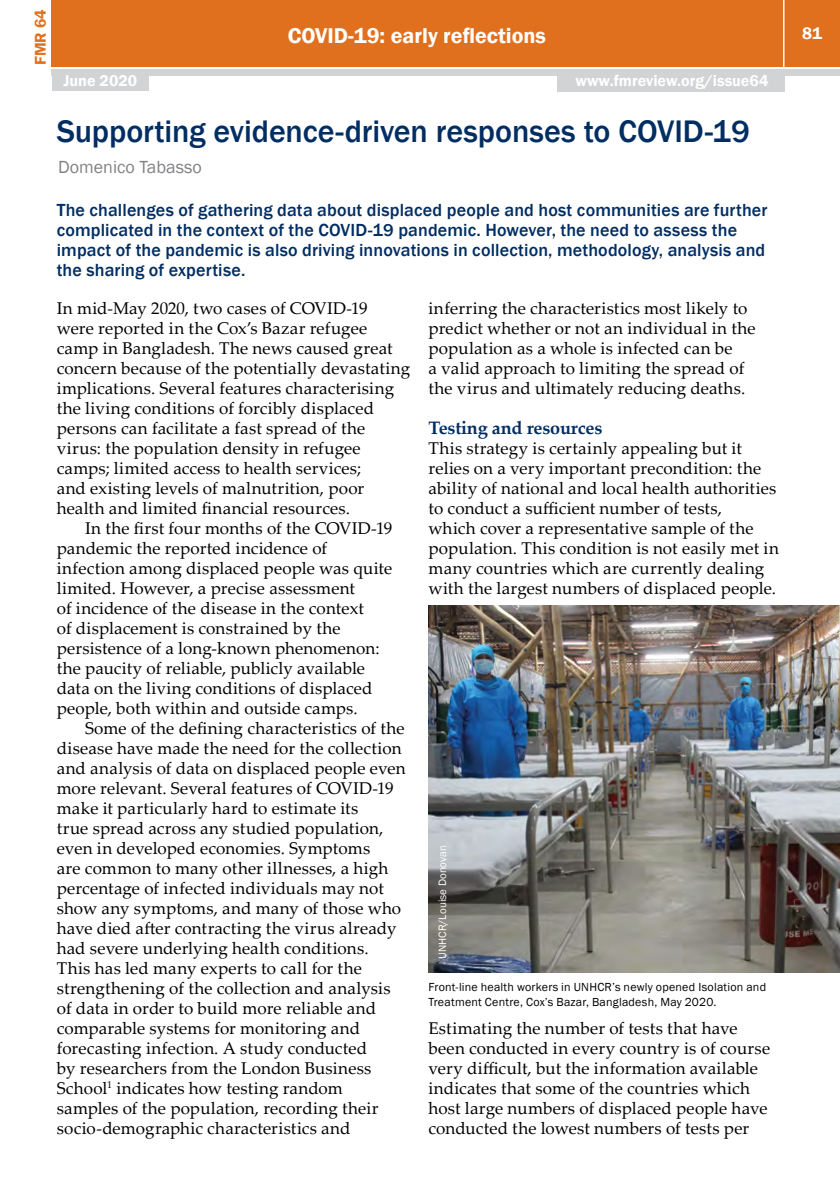
<style>
.page{position:relative;width:840px;height:1191px;background:#fff}
.page>*{position:absolute;margin:0;border:0;box-sizing:border-box;transform-origin:0 0}
.t1{font:500 32px "Franklin Gothic";letter-spacing:-.005em;color:#002d62}
.t2{font:600 22px "Franklin Gothic";color:#fff}
.t3{font:500 18px/20px "Franklin Gothic";letter-spacing:.01em;color:#002d62}
.t4{font:700 18px "Palatino Linotype";letter-spacing:-.01em;color:#002d62}
.t5{font:18px "Franklin Gothic";color:#808285}
.t6{font:17px/20px "Palatino Linotype";letter-spacing:.01em;color:#000}
.t7{font:600 17px "Franklin Gothic";color:#fff}
.t8{font:600 16px "Franklin Gothic";color:#fff}
.t9{font:600 16px "Franklin Gothic";color:#e1701e}
.t10{font:12px/14.4px "Franklin Gothic";letter-spacing:.015em;color:#000}
.t11{font:11px "Franklin Gothic";color:#fff}
</style>
<div class="page">
<div style="left:52px;top:0;width:787px;height:66px;background:#e1701e"></div>
<div style="left:52px;top:69px;width:787px;height:6px;background:#d1d3d4"></div>
<hr style="left:782px;top:0;width:2px;height:68px;background:#fff">
<div style="left:52px;top:73px;width:97px;height:18px;background:#d1d3d4"></div>
<div style="left:557px;top:74px;width:227px;height:18px;background:#d1d3d4"></div>
<img style="left:428px;top:605px;width:411px;height:367px">
<p class="t9" style="left:31px;top:65px;width:58px;rotate:-90deg">FMR 64</p>
<p class="t2" style="left:287px;top:22px;width:260px">COVID-19: early reflections</p>
<p class="t8" style="left:63px;top:71px;width:75px">June 2020</p>
<p class="t8" style="left:575px;top:71px;width:194px">www.fmreview.org/issue64</p>
<h1 class="t1" style="left:57px;top:111px;width:694px">Supporting evidence-driven responses to COVID-19</h1>
<p class="t5" style="left:58px;top:156px;width:145px">Domenico Tabasso</p>
<p class="t3" style="left:57px;top:200px;width:711px">The challenges of gathering data about displaced people and host communities are further complicated in the context of the COVID-19 pandemic. However, the need to assess the impact of the pandemic is also driving innovations in collection, methodology, analysis and the sharing of expertise.</p>
<p class="t6" style="left:57px;top:297px;width:355px">In mid-May 2020, two cases of COVID-19<br>were reported in the Cox’s Bazar refugee camp in Bangladesh. The news caused great concern because of the potentially devastating implications. Several features characterising the living conditions of forcibly displaced persons can facilitate a fast spread of the virus: the population density in refugee camps; limited access to health services;<br>and existing levels of malnutrition, poor health and limited financial resources.</p>
<p class="t6" style="left:57px;top:517px;width:337px;text-indent:28px">In the first four months of the COVID-19 pandemic the reported incidence of infection among displaced people was quite limited. However, a precise assessment<br>of incidence of the disease in the context<br>of displacement is constrained by the persistence of a long-known phenomenon: the paucity of reliable, publicly available data on the living conditions of displaced people, both within and outside camps.</p>
<p class="t6" style="left:57px;top:717px;width:350px;text-indent:28px">Some of the defining characteristics of the disease have made the need for the collection and analysis of data on displaced people even more relevant. Several features of COVID-19 make it particularly hard to estimate its<br>true spread across any studied population, even in developed economies. Symptoms<br>are common to many other illnesses, a high percentage of infected individuals may not show any symptoms, and many of those who have died after contracting the virus already had severe underlying health conditions.<br>This has led many experts to call for the strengthening of the collection and analysis of data in order to build more reliable and comparable systems for monitoring and forecasting infection. A study conducted<br>by researchers from the London Business School<sup>1</sup> indicates how testing random samples of the population, recording their socio-demographic characteristics and</p>
<p class="t6" style="left:428px;top:297px;width:328px">inferring the characteristics most likely to predict whether or not an individual in the population as a whole is infected can be<br>a valid approach to limiting the spread of the virus and ultimately reducing deaths.</p>
<p class="t4" style="left:428px;top:415px;width:175px">Testing and resources</p>
<p class="t6" style="left:428px;top:437px;width:352px">This strategy is certainly appealing but it relies on a very important precondition: the ability of national and local health authorities to conduct a sufficient number of tests,<br>which cover a representative sample of the population. This condition is not easily met in many countries which are currently dealing with the largest numbers of displaced people.</p>
<p class="t11" style="left:435px;top:958px;width:115px;rotate:-90deg">UNHCR/Louise Donovan</p>
<p class="t10" style="left:428px;top:980px;width:339px">Front-line health workers in UNHCR’s newly opened Isolation and<br>Treatment Centre, Cox’s Bazar, Bangladesh, May 2020.</p>
<p class="t6" style="left:428px;top:1017px;width:343px">Estimating the number of tests that have been conducted in every country is of course very difficult, but the information available indicates that some of the countries which host large numbers of displaced people have conducted the lowest numbers of tests per</p>
<p class="t7" style="left:801px;top:23px;width:21px">81</p>
</div>
